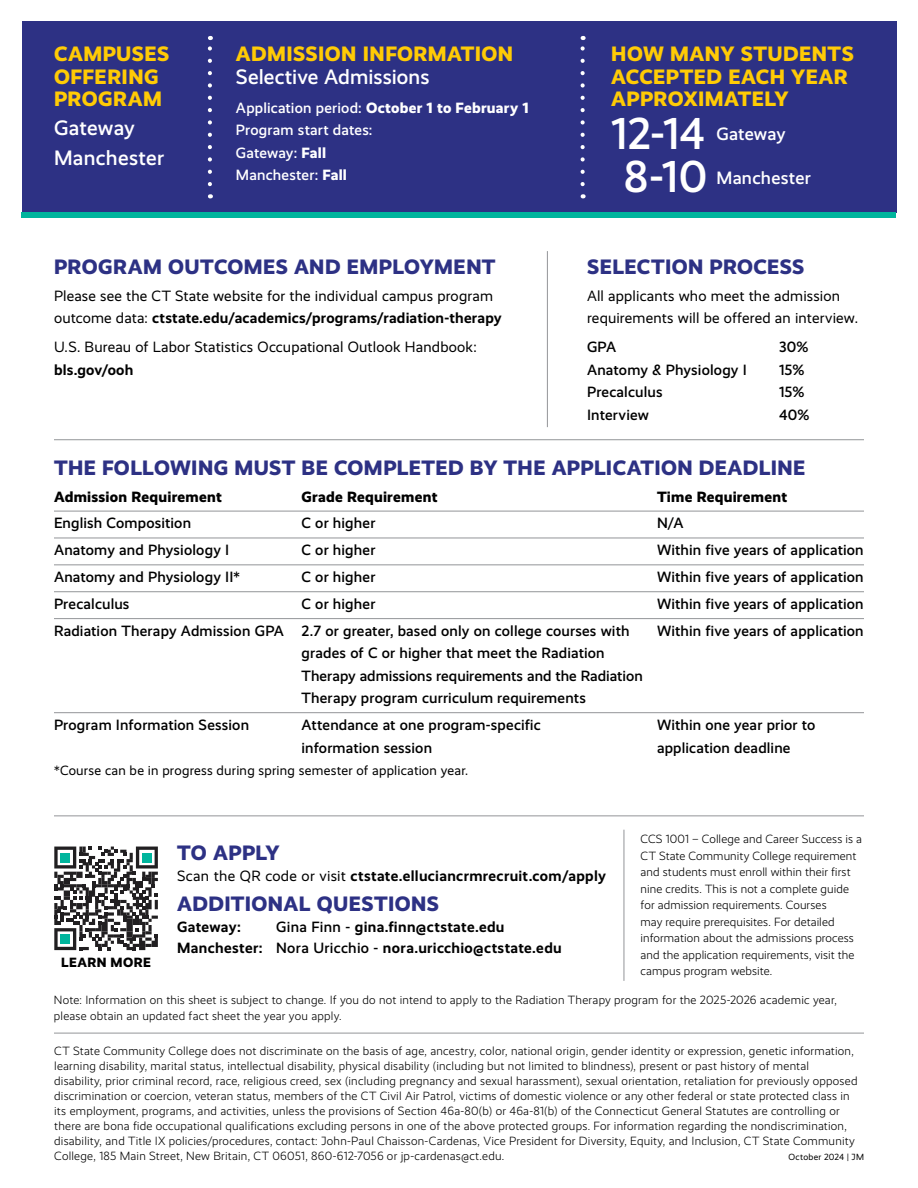
<style>
.page{position:relative;width:918px;height:1188px;background:#fff}
.page>*{position:absolute;margin:0;border:0;box-sizing:border-box;transform-origin:0 0}
.t1{font:500 45px/43.5px "Realist";color:#fff}
.t2{font:800 21px "Realist";letter-spacing:.02em;color:#2d3184}
.t3{font:800 21px/22.5px "Realist";letter-spacing:.02em;color:#ffcb05}
.t4{font:500 21px "Realist";letter-spacing:.005em;color:#fff}
.t5{font:500 18px "Realist";letter-spacing:.015em;color:#fff}
.t6{font:500 15px/22.5px "Realist";letter-spacing:.01em;color:#000}
.t7{font:15px/22.5px "Realist";letter-spacing:.01em;color:#000}
.t8{font:700 15px/21px "Realist";letter-spacing:.025em;color:#000}
.t9{font:500 15px/22.5px "Realist";letter-spacing:.01em;color:#fff}
.t10{font:800 15px "Realist";letter-spacing:.015em;color:#000}
.Footnote{font:13.5px "Realist";letter-spacing:.015em;color:#000}
.t11{font:800 13.5px "Realist";letter-spacing:.03em;color:#000}
.t12{font:300 12px/16.5px "Realist";letter-spacing:.015em;color:#000}
.t13{font:9px "Realist";letter-spacing:.03em;color:#000}
.s1{font-weight:800}
.s2{font-weight:700}
.s3{font-weight:400}
.s4{font-weight:500}
</style>
<div class="page">
<hr style="left:54px;top:439px;width:810px;height:1px;background:#939598">
<hr style="left:54px;top:511px;width:810px;height:1px;background:#939598">
<hr style="left:54px;top:538px;width:810px;height:1px;background:#939598">
<hr style="left:54px;top:565px;width:810px;height:1px;background:#939598">
<hr style="left:54px;top:591px;width:810px;height:1px;background:#939598">
<hr style="left:54px;top:618px;width:810px;height:1px;background:#939598">
<hr style="left:54px;top:712px;width:810px;height:1px;background:#939598">
<hr style="left:547px;top:251px;width:1px;height:176px;background:#939598">
<div style="left:22px;top:22px;width:874px;height:191px;background:#2d3184"></div>
<svg style="left:208px;top:36px;width:4px;height:148px"></svg>
<svg style="left:581px;top:36px;width:4px;height:148px"></svg>
<hr style="left:54px;top:1033px;width:810px;height:1px;background:#939598">
<hr style="left:624px;top:830px;width:1px;height:151px;background:#939598">
<hr style="left:54px;top:815px;width:810px;height:1px;background:#939598">
<div style="left:22px;top:213px;width:874px;height:5px;background:#00b59d"></div>
<svg style="left:54px;top:847px;width:104px;height:103px"></svg>
<div style="left:61px;top:853px;width:9px;height:9px;background:#00b59d"></div>
<div style="left:142px;top:853px;width:10px;height:9px;background:#00b59d"></div>
<div style="left:61px;top:934px;width:9px;height:10px;background:#00b59d"></div>
<h2 class="t3" style="left:54px;top:43px;width:117px">CAMPUSES<br>OFFERING<br>PROGRAM</h2>
<p class="t4" style="left:54px;top:116px;width:82px">Gateway</p>
<p class="t4" style="left:54px;top:145px;width:112px">Manchester</p>
<p class="t3" style="left:236px;top:43px;width:279px">ADMISSION INFORMATION</p>
<p class="t4" style="left:236px;top:64px;width:195px">Selective Admissions</p>
<p class="t9" style="left:236px;top:97px;width:294px">Application period: <span class="s1">October 1 to February 1<br></span>Program start dates:<br>Gateway: <span class="s1">Fall<br></span>Manchester: <span class="s1">Fall</span></p>
<h2 class="t2" style="left:54px;top:254px;width:443px">PROGRAM OUTCOMES AND EMPLOYMENT</h2>
<p class="t7" style="left:54px;top:284px;width:449px">Please see the CT State website for the individual campus program outcome data: <span class="s2">ctstate.edu/academics/programs/radiation-therapy</span></p>
<p class="t7" style="left:54px;top:336px;width:424px">U.S. Bureau of Labor Statistics Occupational Outlook Handbook: <span class="s2">bls.gov/ooh</span></p>
<p class="t3" style="left:611px;top:43px;width:244px">HOW MANY STUDENTS<br>ACCEPTED EACH YEAR<br>APPROXIMATELY</p>
<p class="t1" style="left:611px;top:112px;width:98px">12-14<br>8-10</p>
<p class="t5" style="left:716px;top:124px;width:71px">Gateway</p>
<p class="t5" style="left:716px;top:168px;width:96px">Manchester</p>
<h2 class="t2" style="left:587px;top:254px;width:219px">SELECTION PROCESS</h2>
<p class="t7" style="left:587px;top:284px;width:272px">All applicants who meet the admission requirements will be offered an interview.</p>
<p class="t6" style="left:587px;top:336px;width:31px">GPA</p>
<p class="t6" style="left:779px;top:336px;width:31px">30%</p>
<p class="t6" style="left:587px;top:359px;width:161px">Anatomy &amp; Physiology I</p>
<p class="t6" style="left:779px;top:359px;width:27px">15%</p>
<p class="t6" style="left:587px;top:381px;width:77px">Precalculus</p>
<p class="t6" style="left:779px;top:381px;width:27px">15%</p>
<p class="t6" style="left:587px;top:404px;width:63px">Interview</p>
<p class="t6" style="left:779px;top:404px;width:32px">40%</p>
<h2 class="t2" style="left:54px;top:455px;width:753px">THE FOLLOWING MUST BE COMPLETED BY THE APPLICATION DEADLINE</h2>
<p class="t10" style="left:54px;top:488px;width:169px">Admission Requirement</p>
<p class="t10" style="left:302px;top:488px;width:137px">Grade Requirement</p>
<p class="t10" style="left:657px;top:488px;width:132px">Time Requirement</p>
<p class="t6" style="left:54px;top:512px;width:139px">English Composition</p>
<p class="t6" style="left:302px;top:512px;width:75px">C or higher</p>
<p class="t6" style="left:657px;top:512px;width:28px">N/A</p>
<p class="t6" style="left:54px;top:539px;width:177px">Anatomy and Physiology I</p>
<p class="t6" style="left:302px;top:539px;width:75px">C or higher</p>
<p class="t6" style="left:657px;top:539px;width:208px">Within five years of application</p>
<p class="t6" style="left:54px;top:566px;width:187px">Anatomy and Physiology II*</p>
<p class="t6" style="left:302px;top:566px;width:75px">C or higher</p>
<p class="t6" style="left:657px;top:566px;width:208px">Within five years of application</p>
<p class="t6" style="left:54px;top:593px;width:77px">Precalculus</p>
<p class="t6" style="left:302px;top:593px;width:75px">C or higher</p>
<p class="t6" style="left:657px;top:593px;width:208px">Within five years of application</p>
<p class="t6" style="left:54px;top:619px;width:232px">Radiation Therapy Admission GPA</p>
<p class="t6" style="left:302px;top:619px;width:330px">2.7 or greater, based only on college courses with</p>
<p class="t6" style="left:657px;top:619px;width:208px">Within five years of application</p>
<p class="t6" style="left:302px;top:642px;width:343px">grades of C or higher that meet the Radiation<br>Therapy admissions requirements and the Radiation<br>Therapy program curriculum requirements</p>
<p class="t6" style="left:54px;top:714px;width:197px">Program Information Session</p>
<p class="t6" style="left:302px;top:714px;width:241px">Attendance at one program-specific</p>
<p class="t6" style="left:657px;top:714px;width:160px">Within one year prior to</p>
<p class="t6" style="left:302px;top:736px;width:132px">information session</p>
<p class="t6" style="left:657px;top:736px;width:135px">application deadline</p>
<p class="Footnote" style="left:54px;top:763px;width:416px">*Course can be in progress during spring semester of application year.</p>
<p class="t12" style="left:641px;top:831px;width:223px">CCS 1001 – College and Career Success is a CT State Community College requirement and students must enroll within their first nine credits. This is not a complete guide for admission requirements. Courses<br>may require prerequisites. For detailed information about the admissions process and the application requirements, visit the campus program website.</p>
<p class="t12" style="left:54px;top:991px;width:784px">Note: Information on this sheet is subject to change. If you do not intend to apply to the Radiation Therapy program for the 2025-2026 academic year, please obtain an updated fact sheet the year you apply.</p>
<p class="t12" style="left:54px;top:1044px;width:805px;line-height:15px">CT State Community College does not discriminate on the basis of age, ancestry, color, national origin, gender identity or expression, genetic information, learning disability, marital status, intellectual disability, physical disability (including but not limited to blindness), present or past history of mental disability, prior criminal record, race, religious creed, sex (including pregnancy and sexual harassment), sexual orientation, retaliation for previously opposed discrimination or coercion, veteran status, members of the CT Civil Air Patrol, victims of domestic violence or any other federal or state protected class in its employment, programs, and activities, unless the provisions of Section 46a-80(b) or 46a-81(b) of the Connecticut General Statutes are controlling or there are bona fide occupational qualifications excluding persons in one of the above protected groups. For information regarding the nondiscrimination, disability, and Title IX policies/procedures, contact: John-Paul Chaisson-Cardenas, Vice President for Diversity, Equity, and Inclusion, CT State Community College, 185 Main Street, New Britain, CT 06051, 860-612-7056 or jp-cardenas@ct.edu.</p>
<h2 class="t2" style="left:177px;top:840px;width:104px">TO APPLY</h2>
<p class="t8" style="left:177px;top:865px;width:431px"><span class="s3">Scan the QR code or visit</span> ctstate.elluciancrmrecruit.com/apply</p>
<h2 class="t2" style="left:177px;top:892px;width:263px">ADDITIONAL QUESTIONS</h2>
<p class="t8" style="left:177px;top:917px;width:65px">Gateway:</p>
<p class="t8" style="left:177px;top:917px;width:386px;text-indent:99px"><span class="s4">Gina Finn -</span> gina.finn@ctstate.edu<br>Manchester: <span class="s4">Nora Uricchio -</span> nora.uricchio@ctstate.edu</p>
<h3 class="t11" style="left:61px;top:954px;width:91px">LEARN MORE</h3>
<p class="t13" style="left:789px;top:1152px;width:77px">October 2024 | JM</p>
</div>
